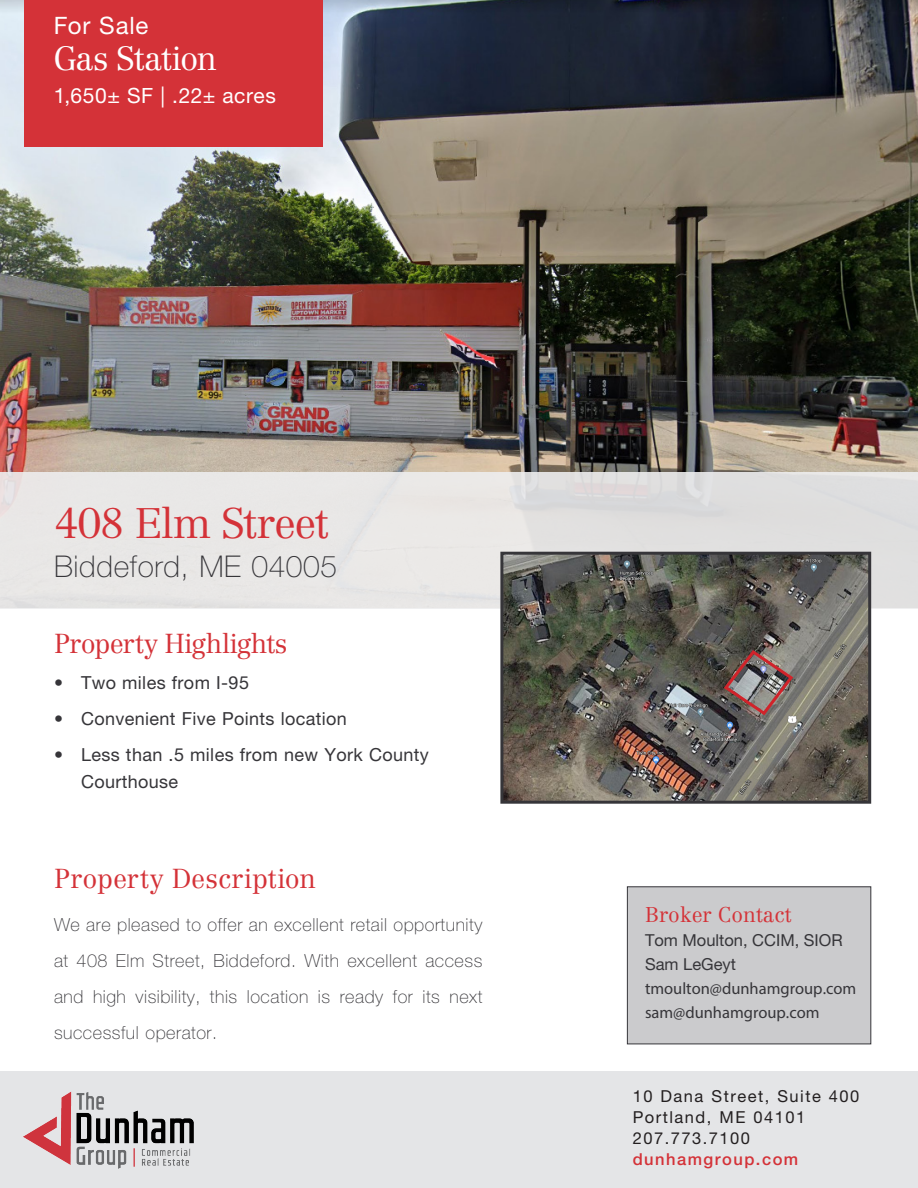
<style>
.page{position:relative;width:918px;height:1188px;background:#fff}
.page>*{position:absolute;margin:0;border:0;box-sizing:border-box;transform-origin:0 0}
.t1{font:300 42px "Centennial LT Std";letter-spacing:-.03em;color:#d43238}
.t2{font:300 33px "Centennial LT Std";letter-spacing:-.045em;color:#fff}
.t3{font:100 30px "Helvetica Neue LT Std";letter-spacing:.02em;color:#363539}
.t4{font:300 27px "Centennial LT Std";letter-spacing:-.01em;color:#d43238}
.t5{font:24px "Helvetica Neue LT Std";letter-spacing:.04em;color:#fff}
.t6{font:21px "Helvetica Neue LT Std";letter-spacing:.025em;color:#fff}
.t7{font:300 21px "Centennial LT Std";color:#d43238}
.t8{font:100 18px/36px "Helvetica Neue LT Std";letter-spacing:.03em;color:#363539;text-align:justify}
.t9{font:18px/27px "Helvetica Neue LT Std";letter-spacing:.02em;color:#363539}
.t10{font:16.5px "Helvetica Neue LT Std";letter-spacing:.09em;color:#231f20}
.t11{font:16.5px "Myriad Pro";color:#363539}
.t12{font:16.5px "Helvetica Neue LT Std";color:#363539}
.t13{font:500 16.5px "Helvetica Neue LT Std";letter-spacing:.09em;color:#d43238}
</style>
<div class="page">
<img style="left:0;top:0;width:918px;height:472px">
<div style="left:0;top:472px;width:918px;height:136px;background:#e8e7e6"></div>
<svg style="left:499px;top:551px;width:374px;height:253px"></svg>
<div style="left:627px;top:886px;width:244px;height:158px;background:#cbcbcd;border:1px solid #363539"></div>
<img style="left:722px;top:648px;width:73px;height:69px">
<div style="left:0;top:1071px;width:918px;height:117px;background:#e4e5e7"></div>
<img style="left:23px;top:1092px;width:171px;height:77px">
<div style="left:24px;top:0;width:298px;height:147px;background:#d43238"></div>
<p class="t5" style="left:54px;top:11px;width:96px">For Sale</p>
<p class="t2" style="left:54px;top:38px;width:165px">Gas Station</p>
<p class="t6" style="left:54px;top:83px;width:224px">1,650± SF | .22± acres</p>
<p class="t1" style="left:54px;top:498px;width:276px">408 Elm Street</p>
<p class="t3" style="left:54px;top:549px;width:285px">Biddeford, ME 04005</p>
<p class="t4" style="left:54px;top:628px;width:235px">Property Highlights</p>
<p class="t9" style="left:54px;top:669px;width:197px">• Two miles from I-95</p>
<p class="t9" style="left:54px;top:705px;width:295px">• Convenient Five Points location</p>
<p class="t9" style="left:81px;top:741px;width:349px;text-indent:-27px">• Less than .5 miles from new York County<br>Courthouse</p>
<p class="t4" style="left:54px;top:862px;width:264px">Property Description</p>
<p class="t8" style="left:54px;top:907px;width:430px">We are pleased to offer an excellent retail opportunity at 408 Elm Street, Biddeford. With excellent access and high visibility, this location is ready for its next successful operator.</p>
<p class="t7" style="left:645px;top:902px;width:148px">Broker Contact</p>
<p class="t12" style="left:645px;top:930px;width:199px">Tom Moulton, CCIM, SIOR</p>
<p class="t12" style="left:645px;top:954px;width:93px">Sam LeGeyt</p>
<p class="t11" style="left:645px;top:978px;width:213px">tmoulton@dunhamgroup.com</p>
<p class="t11" style="left:645px;top:1002px;width:176px">sam@dunhamgroup.com</p>
<p class="t10" style="left:633px;top:1087px;width:228px">10 Dana Street, Suite 400</p>
<p class="t10" style="left:633px;top:1108px;width:174px">Portland, ME 04101</p>
<p class="t10" style="left:633px;top:1129px;width:119px">207.773.7100</p>
<p class="t13" style="left:633px;top:1150px;width:167px">dunhamgroup.com</p>
</div>
